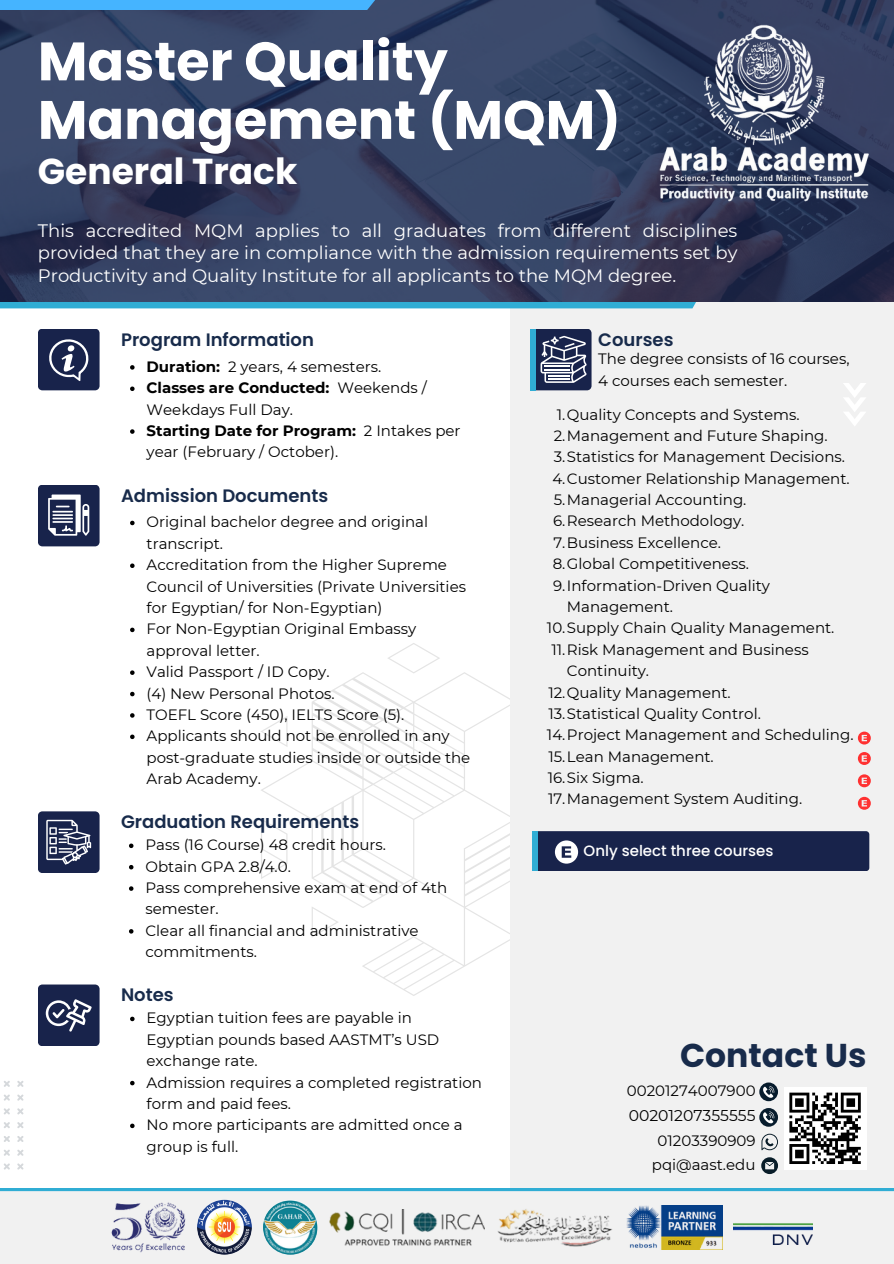
<style>
.page{position:relative;width:894px;height:1264px;background:#fff}
.page>*{position:absolute;margin:0;border:0;box-sizing:border-box;transform-origin:0 0}
.t1{font:700 54px/58.5px "Poppins";color:#fff}
.t2{font:700 36px "Poppins";color:#fff}
.t3{font:700 33px "Poppins";color:#182b4b}
.t4{font:18px/22.5px "Montserrat";color:#fff;text-align:justify}
.t5{font:600 18px "Poppins";color:#182b4b}
.t6{font:15.6px "Montserrat";color:#000}
.t7{font:15px/21.3px "Montserrat";color:#000}
.t8{font:500 15px "Poppins";color:#fff}
.s1{font-weight:700}
</style>
<div class="page">
<svg style="left:4px;top:1163px;width:6px;height:6px"></svg>
<svg style="left:4px;top:1150px;width:6px;height:5px"></svg>
<svg style="left:4px;top:1136px;width:6px;height:6px"></svg>
<svg style="left:4px;top:1122px;width:6px;height:6px"></svg>
<svg style="left:4px;top:1108px;width:6px;height:6px"></svg>
<svg style="left:4px;top:1094px;width:6px;height:6px"></svg>
<svg style="left:4px;top:1081px;width:6px;height:5px"></svg>
<svg style="left:17px;top:1163px;width:7px;height:6px"></svg>
<svg style="left:17px;top:1149px;width:7px;height:6px"></svg>
<svg style="left:17px;top:1136px;width:7px;height:6px"></svg>
<svg style="left:17px;top:1122px;width:7px;height:6px"></svg>
<svg style="left:17px;top:1108px;width:7px;height:6px"></svg>
<svg style="left:17px;top:1094px;width:7px;height:6px"></svg>
<svg style="left:17px;top:1081px;width:7px;height:5px"></svg>
<svg style="left:261px;top:643px;width:249px;height:353px"></svg>
<div style="left:510px;top:0;width:383px;height:1227px;background:#f1f1f1"></div>
<div style="left:0;top:1187px;width:893px;height:76px;background:#30add4"></div>
<div style="left:0;top:1191px;width:893px;height:72px;background:#f1f1f1"></div>
<svg style="left:0;top:301px;width:893px;height:7px;fill:#30add4"></svg>
<svg style="left:0;top:0;width:893px;height:301px;background:#344061"></svg>
<div style="left:783px;top:1086px;width:83px;height:83px;background:#fff"></div>
<svg style="left:789px;top:1092px;width:71px;height:71px"></svg>
<img style="left:653px;top:10px;width:217px;height:197px">
<svg style="left:530px;top:329px;width:61px;height:61px;background:#4b5e7e"></svg>
<svg style="left:857px;top:796px;width:13px;height:13px"></svg>
<svg style="left:857px;top:774px;width:13px;height:13px"></svg>
<svg style="left:857px;top:752px;width:13px;height:13px"></svg>
<svg style="left:857px;top:731px;width:13px;height:13px"></svg>
<div style="left:532px;top:831px;width:337px;height:40px;background:#18234b;border-radius:3px"></div>
<div style="left:532px;top:831px;width:6px;height:40px;background:#30add4"></div>
<svg style="left:554px;top:840px;width:24px;height:23px"></svg>
<img style="left:111px;top:1202px;width:75px;height:51px">
<img style="left:497px;top:1209px;width:115px;height:38px">
<img style="left:197px;top:1199px;width:55px;height:55px;border-radius:50%">
<img style="left:329px;top:1209px;width:155px;height:36px">
<img style="left:626px;top:1205px;width:95px;height:44px">
<img style="left:733px;top:1223px;width:79px;height:21px">
<img style="left:263px;top:1199px;width:55px;height:55px;border-radius:50%">
<svg style="left:38px;top:485px;width:61px;height:61px;background:#434c6d"></svg>
<hr style="left:52px;top:514px;width:21px;height:2px;background:#fff">
<hr style="left:52px;top:517px;width:21px;height:2px;background:#fff">
<hr style="left:52px;top:521px;width:21px;height:2px;background:#fff">
<svg style="left:130px;top:520px;width:4px;height:5px"></svg>
<svg style="left:130px;top:563px;width:4px;height:5px"></svg>
<svg style="left:130px;top:627px;width:4px;height:5px"></svg>
<svg style="left:130px;top:670px;width:4px;height:5px"></svg>
<svg style="left:130px;top:691px;width:4px;height:5px"></svg>
<svg style="left:130px;top:713px;width:4px;height:4px"></svg>
<svg style="left:130px;top:734px;width:4px;height:5px"></svg>
<svg style="left:38px;top:811px;width:61px;height:62px;background:#40496a"></svg>
<svg style="left:129px;top:843px;width:4px;height:5px"></svg>
<svg style="left:129px;top:865px;width:4px;height:4px"></svg>
<svg style="left:129px;top:886px;width:4px;height:4px"></svg>
<svg style="left:129px;top:929px;width:4px;height:4px"></svg>
<svg style="left:38px;top:984px;width:61px;height:62px;background:#353f62"></svg>
<svg style="left:130px;top:1016px;width:4px;height:5px"></svg>
<svg style="left:130px;top:1080px;width:4px;height:5px"></svg>
<svg style="left:130px;top:1123px;width:4px;height:5px"></svg>
<svg style="left:761px;top:1133px;width:16px;height:17px"></svg>
<svg style="left:761px;top:1157px;width:16px;height:16px"></svg>
<svg style="left:759px;top:1082px;width:18px;height:19px"></svg>
<svg style="left:762px;top:1085px;width:12px;height:12px"></svg>
<svg style="left:759px;top:1107px;width:18px;height:19px"></svg>
<svg style="left:762px;top:1111px;width:12px;height:12px"></svg>
<svg style="left:38px;top:329px;width:61px;height:61px;background:#333c60"></svg>
<svg style="left:130px;top:365px;width:4px;height:4px"></svg>
<svg style="left:130px;top:386px;width:4px;height:5px"></svg>
<svg style="left:130px;top:429px;width:4px;height:5px"></svg>
<svg style="left:0;top:0;width:446px;height:10px;background:#43a2e6"></svg>
<svg style="left:844px;top:383px;width:22px;height:43px"></svg>
<p class="t1" style="left:38px;top:32px;width:584px">Master Quality<br>Management (MQM)</p>
<p class="t2" style="left:38px;top:146px;width:261px">General Track</p>
<p class="t4" style="left:38px;top:219px;width:700px">This accredited MQM applies to all graduates from different disciplines provided that they are in compliance with the admission requirements set by Productivity and Quality Institute for all applicants to the MQM degree.</p>
<p class="t5" style="left:121px;top:326px;width:194px">Program Information</p>
<p class="t7" style="left:146px;top:356px;width:236px"><span class="s1">Duration:</span> 2 years, 4 semesters.</p>
<p class="t7" style="left:146px;top:377px;width:282px"><span class="s1">Classes are Conducted:</span> Weekends /<br>Weekdays Full Day.</p>
<p class="t7" style="left:146px;top:420px;width:315px"><span class="s1">Starting Date for Program:</span> 2 Intakes per year (February / October).</p>
<p class="t5" style="left:121px;top:482px;width:209px">Admission Documents</p>
<p class="t7" style="left:146px;top:511px;width:283px">Original bachelor degree and original transcript.</p>
<p class="t7" style="left:146px;top:554px;width:321px">Accreditation from the Higher Supreme<br>Council of Universities (Private Universities for Egyptian/ for Non-Egyptian)</p>
<h5 class="t7" style="left:146px;top:618px;width:271px">For Non-Egyptian Original Embassy approval letter.</h5>
<h2 class="t7" style="left:146px;top:661px;width:184px">Valid Passport / ID Copy.</h2>
<p class="t7" style="left:146px;top:682px;width:189px">(4) New Personal Photos.</p>
<p class="t7" style="left:146px;top:704px;width:259px">TOEFL Score (450), IELTS Score (5).</p>
<p class="t7" style="left:146px;top:725px;width:325px">Applicants should not be enrolled in any post-graduate studies inside or outside the<br>Arab Academy.</p>
<p class="t5" style="left:121px;top:809px;width:240px">Graduation Requirements</p>
<p class="t7" style="left:145px;top:834px;width:242px">Pass (16 Course) 48 credit hours.</p>
<p class="t7" style="left:145px;top:855px;width:147px">Obtain GPA 2.8/4.0.</p>
<p class="t7" style="left:145px;top:877px;width:303px">Pass comprehensive exam at end of 4th semester.</p>
<p class="t7" style="left:145px;top:919px;width:274px">Clear all financial and administrative commitments.</p>
<p class="t5" style="left:121px;top:982px;width:54px">Notes</p>
<p class="t7" style="left:146px;top:1007px;width:294px">Egyptian tuition fees are payable in<br>Egyptian pounds based AASTMT’s USD exchange rate.</p>
<h3 class="t7" style="left:146px;top:1071px;width:337px">Admission requires a completed registration form and paid fees.</h3>
<p class="t7" style="left:146px;top:1114px;width:317px">No more participants are admitted once a group is full.</p>
<h2 class="t5" style="left:598px;top:326px;width:77px">Courses</h2>
<p class="t7" style="left:598px;top:348px;width:253px">The degree consists of 16 courses,<br>4 courses each semester.</p>
<h4 class="t7" style="left:556px;top:403px;width:244px">1.Quality Concepts and Systems.</h4>
<p class="t7" style="left:553px;top:425px;width:275px">2.Management and Future Shaping.</p>
<h3 class="t7" style="left:553px;top:446px;width:292px">3.Statistics for Management Decisions.</h3>
<p class="t7" style="left:552px;top:467px;width:299px">4.Customer Relationship Management.</p>
<p class="t7" style="left:553px;top:489px;width:194px">5.Managerial Accounting.</p>
<p class="t7" style="left:553px;top:510px;width:193px">6.Research Methodology.</p>
<p class="t7" style="left:553px;top:532px;width:169px">7.Business Excellence.</p>
<p class="t7" style="left:552px;top:553px;width:198px">8.Global Competitiveness.</p>
<p class="t7" style="left:566px;top:574px;width:204px;text-indent:-14px">9.Information-Driven Quality<br>Management.</p>
<p class="t7" style="left:546px;top:617px;width:289px">10.Supply Chain Quality Management.</p>
<p class="t7" style="left:566px;top:638px;width:243px;text-indent:-16px">11.Risk Management and Business<br>Continuity.</p>
<p class="t7" style="left:548px;top:681px;width:184px">12.Quality Management.</p>
<p class="t7" style="left:548px;top:703px;width:214px">13.Statistical Quality Control.</p>
<p class="t7" style="left:546px;top:724px;width:308px">14.Project Management and Scheduling.</p>
<p class="t7" style="left:548px;top:745px;width:167px">15.Lean Management.</p>
<p class="t7" style="left:547px;top:767px;width:97px">16.Six Sigma.</p>
<p class="t7" style="left:548px;top:788px;width:256px">17.Management System Auditing.</p>
<p class="t8" style="left:583px;top:839px;width:191px">Only select three courses</p>
<p class="t3" style="left:680px;top:1032px;width:188px">Contact Us</p>
<h3 class="t7" style="left:626px;top:1079px;width:130px">00201274007900</h3>
<p class="t6" style="left:628px;top:1106px;width:128px">00201207355555</p>
<p class="t7" style="left:657px;top:1129px;width:99px">01203390909</p>
<p class="t7" style="left:651px;top:1153px;width:105px">pqi@aast.edu</p>
</div>
